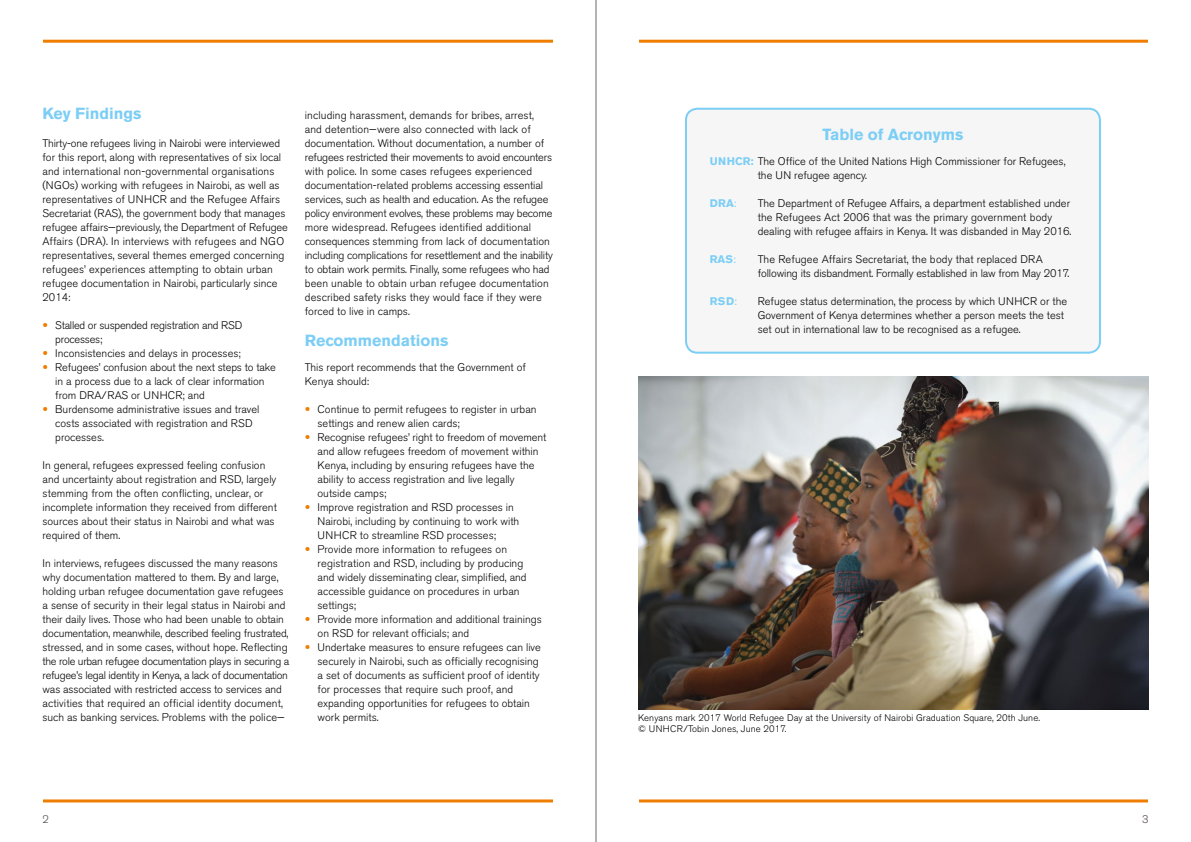
<style>
.page{position:relative;width:1191px;height:842px;background:#fff}
.page>*{position:absolute;margin:0;border:0;box-sizing:border-box;transform-origin:0 0}
.t1{font:700 16px "Akzidenz Grotesk BE";color:#7ccef5}
.t2{font:300 11px/14px "Akzidenz Grotesk BE";color:#000}
.t3{font:300 11px/14px "Akzidenz Grotesk BE";letter-spacing:-.02em;color:#000}
.t4{font:700 11px "Akzidenz Grotesk BE";letter-spacing:.025em;color:#7ccef5}
.t5{font:300 11px "Akzidenz Grotesk BE";color:#4d4844}
.t6{font:300 9.5px/11px "Akzidenz Grotesk BE";letter-spacing:.01em;color:#000}
.s1{font-size:17px;color:#ef7d00}
.s2{font-weight:700;color:#7ccef5}
.s3{font-weight:400}
</style>
<div class="page">
<hr style="left:0;top:40px;width:1191px;height:3px;background:#ef7d00">
<hr style="left:0;top:799px;width:1191px;height:3px;background:#ef7d00">
<div style="left:0;top:29px;width:43px;height:37px;background:#fff"></div>
<div style="left:1148px;top:29px;width:43px;height:37px;background:#fff"></div>
<div style="left:553px;top:29px;width:85px;height:37px;background:#fff"></div>
<div style="left:0;top:774px;width:43px;height:37px;background:#fff"></div>
<div style="left:1148px;top:774px;width:43px;height:37px;background:#fff"></div>
<div style="left:553px;top:774px;width:85px;height:37px;background:#fff"></div>
<div style="left:686px;top:109px;width:414px;height:244px;background:#f6f6f6;border-radius:11px"></div>
<div style="left:685px;top:108px;width:416px;height:246px;border:2px solid #7ccef5;border-radius:11px"></div>
<img style="left:638px;top:376px;width:510px;height:333px">
<hr style="left:596px;top:0;width:1px;height:842px;background:#000">
<h1 class="t1" style="left:43px;top:104px;width:101px">Key Findings</h1>
<p class="t2" style="left:43px;top:136px;width:247px">Thirty-one refugees living in Nairobi were interviewed for this report, along with representatives of six local and international non-governmental organisations (NGOs) working with refugees in Nairobi, as well as representatives of UNHCR and the Refugee Affairs Secretariat (RAS), the government body that manages refugee affairs—previously, the Department of Refugee Affairs (DRA). In interviews with refugees and NGO representatives, several themes emerged concerning refugees’ experiences attempting to obtain urban refugee documentation in Nairobi, particularly since 2014:</p>
<p class="t3" style="left:55px;top:318px;width:189px;text-indent:-13px"><span class="s1">•</span> Stalled or suspended registration and RSD processes;</p>
<p class="t2" style="left:43px;top:346px;width:200px"><span class="s1">•</span> Inconsistencies and delays in processes;</p>
<p class="t2" style="left:55px;top:360px;width:222px;text-indent:-13px"><span class="s1">•</span> Refugees’ confusion about the next steps to take in a process due to a lack of clear information from DRA/RAS or UNHCR; and</p>
<p class="t2" style="left:55px;top:402px;width:206px;text-indent:-13px"><span class="s1">•</span> Burdensome administrative issues and travel costs associated with registration and RSD processes.</p>
<p class="t2" style="left:43px;top:458px;width:236px">In general, refugees expressed feeling confusion and uncertainty about registration and RSD, largely stemming from the often conflicting, unclear, or incomplete information they received from different sources about their status in Nairobi and what was required of them.</p>
<p class="t2" style="left:43px;top:556px;width:248px">In interviews, refugees discussed the many reasons why documentation mattered to them. By and large, holding urban refugee documentation gave refugees a sense of security in their legal status in Nairobi and their daily lives. Those who had been unable to obtain documentation, meanwhile, described feeling frustrated, stressed, and in some cases, without hope. Reflecting the role urban refugee documentation plays in securing a refugee’s legal identity in Kenya, a lack of documentation was associated with restricted access to services and activities that required an official identity document, such as banking services. Problems with the police—</p>
<p class="t2" style="left:305px;top:108px;width:249px">including harassment, demands for bribes, arrest, and detention—were also connected with lack of documentation. Without documentation, a number of refugees restricted their movements to avoid encounters with police. In some cases refugees experienced documentation-related problems accessing essential services, such as health and education. As the refugee policy environment evolves, these problems may become more widespread. Refugees identified additional consequences stemming from lack of documentation including complications for resettlement and the inability to obtain work permits. Finally, some refugees who had been unable to obtain urban refugee documentation described safety risks they would face if they were forced to live in camps.</p>
<h1 class="t1" style="left:305px;top:331px;width:145px">Recommendations</h1>
<p class="t2" style="left:305px;top:360px;width:223px">This report recommends that the Government of<br>Kenya should:</p>
<p class="t2" style="left:317px;top:402px;width:220px;text-indent:-13px"><span class="s1">•</span> Continue to permit refugees to register in urban settings and renew alien cards;</p>
<p class="t2" style="left:317px;top:430px;width:230px;text-indent:-13px"><span class="s1">•</span> Recognise refugees’ right to freedom of movement and allow refugees freedom of movement within Kenya, including by ensuring refugees have the ability to access registration and live legally outside camps;</p>
<p class="t2" style="left:317px;top:500px;width:203px;text-indent:-13px"><span class="s1">•</span> Improve registration and RSD processes in<br>Nairobi, including by continuing to work with<br>UNHCR to streamline RSD processes;</p>
<p class="t2" style="left:317px;top:542px;width:211px;text-indent:-13px"><span class="s1">•</span> Provide more information to refugees on registration and RSD, including by producing and widely disseminating clear, simplified, and accessible guidance on procedures in urban settings;</p>
<p class="t2" style="left:317px;top:612px;width:226px;text-indent:-13px"><span class="s1">•</span> Provide more information and additional trainings on RSD for relevant officials; and</p>
<p class="t2" style="left:317px;top:640px;width:225px;text-indent:-13px"><span class="s1">•</span> Undertake measures to ensure refugees can live securely in Nairobi, such as officially recognising a set of documents as sufficient proof of identity for processes that require such proof, and expanding opportunities for refugees to obtain work permits.</p>
<h1 class="t1" style="left:822px;top:125px;width:142px">Table of Acronyms</h1>
<p class="t2" style="left:757px;top:154px;width:309px;text-indent:-48px"><span class="s2">UNHCR:</span> The Office of the United Nations High Commissioner for Refugees, the UN refugee agency.</p>
<p class="t4" style="left:709px;top:197px;width:29px">DRA<span class="s3">:</span></p>
<p class="t2" style="left:757px;top:196px;width:315px">The Department of Refugee Affairs, a department established under the Refugees Act 2006 that was the primary government body dealing with refugee affairs in Kenya. It was disbanded in May 2016.</p>
<p class="t4" style="left:709px;top:253px;width:28px">RAS<span class="s3">:</span></p>
<p class="t2" style="left:757px;top:252px;width:313px">The Refugee Affairs Secretariat, the body that replaced DRA following its disbandment. Formally established in law from May 2017.</p>
<p class="t4" style="left:709px;top:295px;width:29px">RSD<span class="s3">:</span></p>
<p class="t2" style="left:757px;top:294px;width:311px">Refugee status determination, the process by which UNHCR or the<br>Government of Kenya determines whether a person meets the test set out in international law to be recognised as a refugee.</p>
<p class="t6" style="left:638px;top:712px;width:403px">Kenyans mark 2017 World Refugee Day at the University of Nairobi Graduation Square, 20th June. © UNHCR/Tobin Jones, June 2017.</p>
<p class="t5" style="left:43px;top:813px;width:8px">2</p>
<p class="t5" style="left:1142px;top:813px;width:8px">3</p>
</div>
